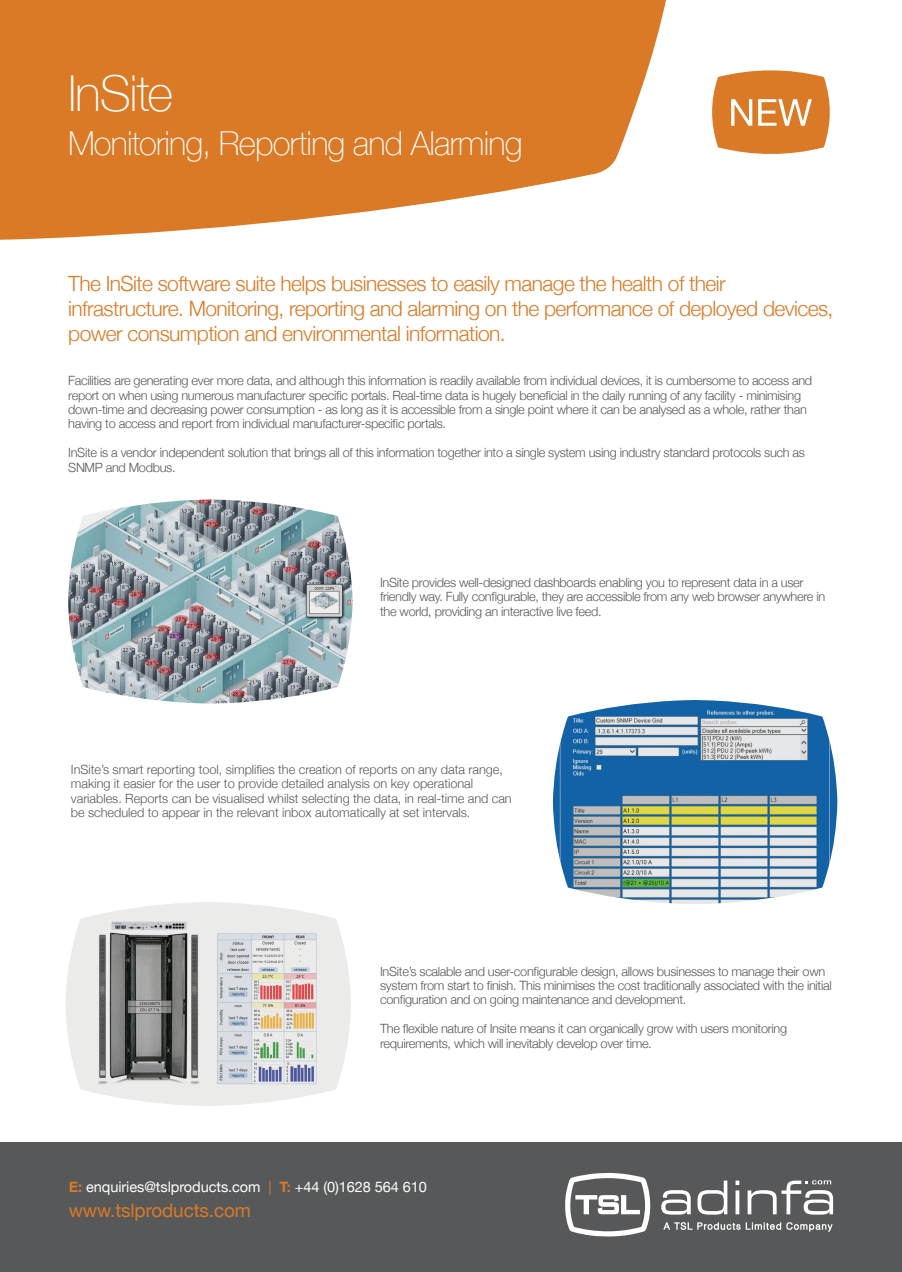
<style>
.page{position:relative;width:902px;height:1272px;background:#fff}
.page>*{position:absolute;margin:0;border:0;box-sizing:border-box;transform-origin:0 0}
.t1{font:100 49.5px "Helvetica Neue";letter-spacing:-.025em;color:#fff}
.t2{font:100 33px "Helvetica Neue";letter-spacing:-.025em;color:#fff}
.t3{font:300 21px/25.2px "Helvetica Neue";letter-spacing:-.025em;color:#da7a26}
.t4{font:18.9px "Helvetica Neue";letter-spacing:-.005em;color:#da7a26}
.t5{font:14.55px "Helvetica Neue";letter-spacing:-.005em;color:#fff}
.t6{font:300 12.75px/14.4px "Helvetica Neue";letter-spacing:-.025em;color:#57585a}
.t7{font:300 12.75px/14.4px "Helvetica Neue";letter-spacing:-.005em;color:#57585a}
.s1{font-weight:700;color:#da7a26}
.s2{color:#da7a26}
</style>
<div class="page">
<svg style="left:65px;top:902px;width:286px;height:204px;fill:#ebebea"></svg>
<img style="left:93px;top:917px;width:231px;height:171px">
<svg style="left:0;top:0;width:666px;height:240px;background:#df8d46"></svg>
<svg style="left:712px;top:70px;width:118px;height:84px;background:#e0914c"></svg>
<div style="left:0;top:1142px;width:902px;height:130px;background:#57585a"></div>
<img style="left:68px;top:499px;width:285px;height:205px">
<img style="left:553px;top:700px;width:284px;height:204px">
<svg style="left:565px;top:1173px;width:86px;height:64px"></svg>
<svg style="left:661px;top:1190px;width:30px;height:24px"></svg>
<svg style="left:697px;top:1180px;width:30px;height:34px"></svg>
<svg style="left:735px;top:1180px;width:4px;height:5px"></svg>
<svg style="left:735px;top:1190px;width:4px;height:24px"></svg>
<svg style="left:748px;top:1180px;width:85px;height:34px"></svg>
<svg style="left:663px;top:1222px;width:169px;height:10px"></svg>
<svg style="left:0;top:0;width:5px;height:5px"></svg>
<h1 class="t1" style="left:68px;top:56px;width:107px">InSite</h1>
<h2 class="t2" style="left:68px;top:118px;width:456px">Monitoring, Reporting and Alarming</h2>
<h3 class="t3" style="left:68px;top:269px;width:767px">The InSite software suite helps businesses to easily manage the health of their infrastructure. Monitoring, reporting and alarming on the performance of deployed devices, power consumption and environmental information.</h3>
<p class="t6" style="left:68px;top:372px;width:745px">Facilities are generating ever more data, and although this information is readily available from individual devices, it is cumbersome to access and report on when using numerous manufacturer specific portals. Real-time data is hugely beneficial in the daily running of any facility - minimising down-time and decreasing power consumption - as long as it is accessible from a single point where it can be analysed as a whole, rather than having to access and report from individual manufacturer-specific portals.</p>
<p class="t6" style="left:68px;top:444px;width:738px">InSite is a vendor independent solution that brings all of this information together into a single system using industry standard protocols such as<br>SNMP and Modbus.</p>
<p class="t6" style="left:380px;top:574px;width:447px">InSite provides well-designed dashboards enabling you to represent data in a user friendly way. Fully configurable, they are accessible from any web browser anywhere in the world, providing an interactive live feed.</p>
<p class="t7" style="left:71px;top:761px;width:442px">InSite’s smart reporting tool, simplifies the creation of reports on any data range, making it easier for the user to provide detailed analysis on key operational variables. Reports can be visualised whilst selecting the data, in real-time and can be scheduled to appear in the relevant inbox automatically at set intervals.</p>
<p class="t6" style="left:380px;top:963px;width:453px">InSite’s scalable and user-configurable design, allows businesses to manage their own system from start to finish. This minimises the cost traditionally associated with the initial configuration and on going maintenance and development.</p>
<p class="t6" style="left:380px;top:1020px;width:409px">The flexible nature of Insite means it can organically grow with users monitoring requirements, which will inevitably develop over time.</p>
<p class="t5" style="left:69px;top:1176px;width:360px"><span class="s1">E:</span> enquiries@tslproducts.com <span class="s2">|</span> <span class="s1">T:</span> +44 (0)1628 564 610</p>
<h3 class="t4" style="left:69px;top:1197px;width:184px">www.tslproducts.com</h3>
</div>
